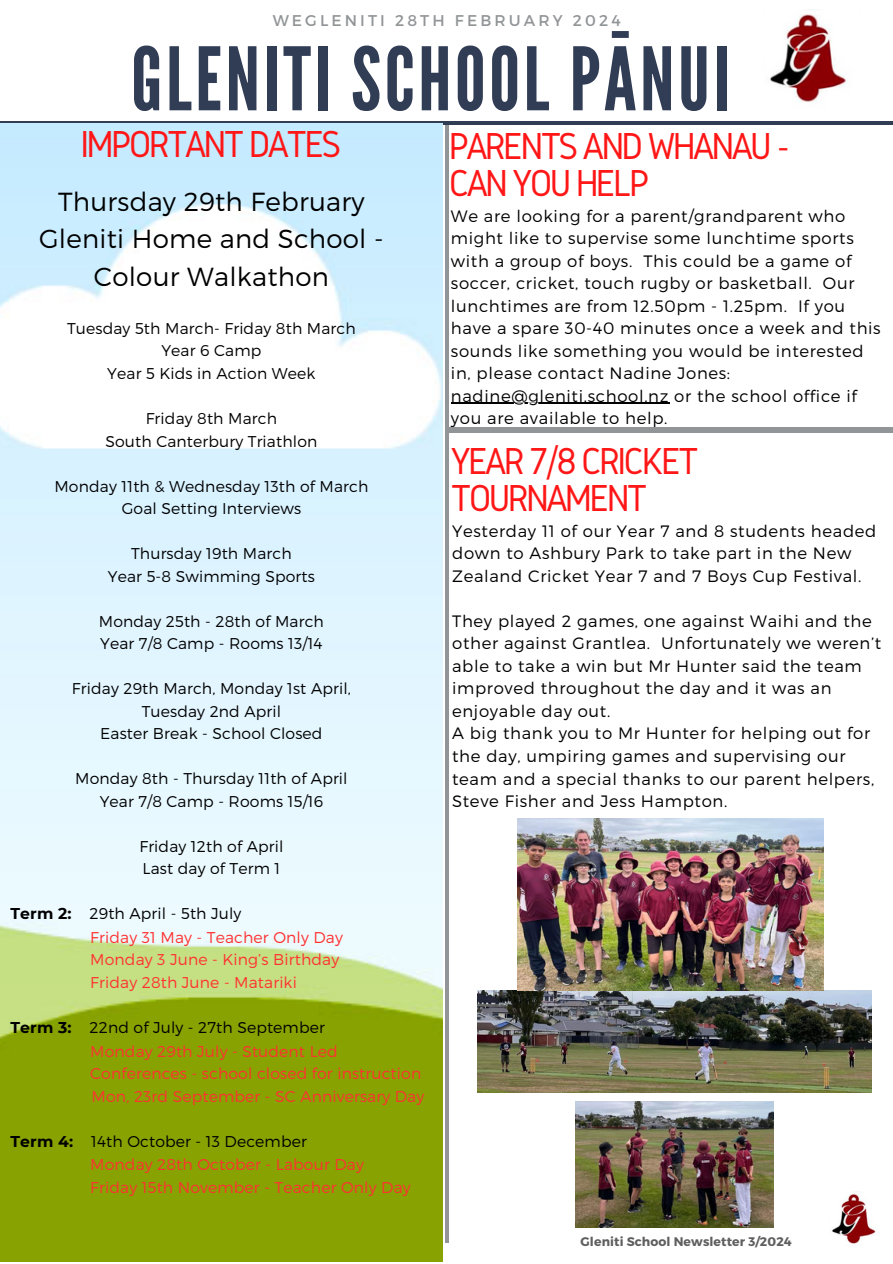
<style>
.page{position:relative;width:893px;height:1264px;background:#fff}
.page>*{position:absolute;margin:0;border:0;box-sizing:border-box;transform-origin:0 0}
.t1{font:87.15px "League Gothic";letter-spacing:.04em;color:#313c55}
.t2{font:39px/37.2px "Gidole";letter-spacing:-.07em;color:#ff1616}
.t3{font:300 26.1px/37.2px "Montserrat";letter-spacing:.01em;color:#000;text-align:center}
.t4{font:300 16.5px/22.5px "Montserrat";letter-spacing:.04em;color:#000}
.t5{font:300 15.6px/22.5px "Montserrat";letter-spacing:.01em;color:#000;text-align:center}
.t6{font:300 15.6px/22.8px "Montserrat";letter-spacing:.01em;color:#ff3131}
.t7{font:15.6px "Montserrat";letter-spacing:.2em;color:#919597}
.t8{font:700 12.45px "Montserrat";letter-spacing:.01em;color:#5f5f5f}
.s1{font-weight:700;color:#000}
.s2{color:#000}
</style>
<div class="page">
<hr style="left:0;top:122px;width:892px;height:3px;background:#313c55">
<hr style="left:445px;top:125px;width:3px;height:1117px;background:#919597">
<img style="left:770px;top:14px;width:78px;height:88px">
<img style="left:832px;top:1194px;width:44px;height:50px">
<img style="left:0;top:123px;width:442px;height:1138px">
<img style="left:477px;top:990px;width:394px;height:102px">
<img style="left:575px;top:1101px;width:198px;height:126px">
<img style="left:517px;top:818px;width:306px;height:172px">
<hr style="left:451px;top:403px;width:218px;height:1px;background:#000">
<div style="left:446px;top:427px;width:446px;height:6px;background:#919597"></div>
<h5 class="t7" style="left:273px;top:11px;width:349px">WEGLENITI 28TH FEBRUARY 2024</h5>
<h2 class="t1" style="left:131px;top:29px;width:600px">GLENITI SCHOOL PĀNUI</h2>
<h5 class="t2" style="left:80px;top:125px;width:262px">IMPORTANT DATES</h5>
<h5 class="t3" style="left:39px;top:182px;width:346px">Thursday 29th February<br>Gleniti Home and School -<br>Colour Walkathon</h5>
<h5 class="t5" style="left:67px;top:316px;width:290px">Tuesday 5th March- Friday 8th March<br>Year 6 Camp<br>Year 5 Kids in Action Week</h5>
<h5 class="t5" style="left:105px;top:406px;width:213px">Friday 8th March<br>South Canterbury Triathlon</h5>
<h5 class="t5" style="left:54px;top:474px;width:315px">Monday 11th &amp; Wednesday 13th of March<br>Goal Setting Interviews</h5>
<h5 class="t5" style="left:108px;top:541px;width:208px">Thursday 19th March<br>Year 5-8 Swimming Sports</h5>
<h5 class="t5" style="left:99px;top:609px;width:226px;text-align:left">Monday 25th - 28th of March<br>Year 7/8 Camp - Rooms 13/14</h5>
<h5 class="t5" style="left:72px;top:676px;width:280px">Friday 29th March, Monday 1st April,<br>Tuesday 2nd April<br>Easter Break - School Closed</h5>
<h5 class="t5" style="left:75px;top:766px;width:274px">Monday 8th - Thursday 11th of April<br>Year 7/8 Camp - Rooms 15/16</h5>
<h5 class="t5" style="left:139px;top:834px;width:145px;text-align:left">Friday 12th of April<br>Last day of Term 1</h5>
<h2 class="t6" style="left:90px;top:901px;width:254px;text-indent:-80px"><span class="s1">Term 2:</span> <span class="s2">29th April - 5th July<br></span>Friday 31 May - Teacher Only Day<br>Monday 3 June - King’s Birthday<br>Friday 28th June - Matariki</h2>
<h2 class="t6" style="left:90px;top:1015px;width:335px;text-indent:-80px"><span class="s1">Term 3:</span> <span class="s2">22nd of July - 27th September<br></span>Monday 29th July - Student Led Conferences - school closed for instruction Mon, 23rd September - SC Anniversary Day</h2>
<h5 class="t6" style="left:90px;top:1128px;width:322px;text-indent:-80px"><span class="s1">Term 4:</span> <span class="s2">14th October - 13 December<br></span>Monday 28th October - Labour Day<br>Friday 15th November - Teacher Only Day</h5>
<p class="t2" style="left:448px;top:127px;width:343px">PARENTS AND WHANAU -<br>CAN YOU HELP</p>
<p class="t4" style="left:451px;top:204px;width:431px">We are looking for a parent/grandparent who might like to supervise some lunchtime sports with a group of boys. This could be a game of soccer, cricket, touch rugby or basketball. Our lunchtimes are from 12.50pm - 1.25pm. If you have a spare 30-40 minutes once a week and this sounds like something you would be interested in, please contact Nadine Jones: nadine@gleniti.school.nz or the school office if you are available to help.</p>
<p class="t2" style="left:451px;top:441px;width:249px">YEAR 7/8 CRICKET<br>TOURNAMENT</p>
<p class="t4" style="left:452px;top:519px;width:426px">Yesterday 11 of our Year 7 and 8 students headed down to Ashbury Park to take part in the New<br>Zealand Cricket Year 7 and 7 Boys Cup Festival.</p>
<p class="t4" style="left:452px;top:609px;width:430px">They played 2 games, one against Waihi and the other against Grantlea. Unfortunately we weren’t able to take a win but Mr Hunter said the team improved throughout the day and it was an enjoyable day out.<br>A big thank you to Mr Hunter for helping out for the day, umpiring games and supervising our team and a special thanks to our parent helpers, Steve Fisher and Jess Hampton.</p>
<h4 class="t8" style="left:580px;top:1233px;width:213px">Gleniti School Newsletter 3/2024</h4>
</div>
